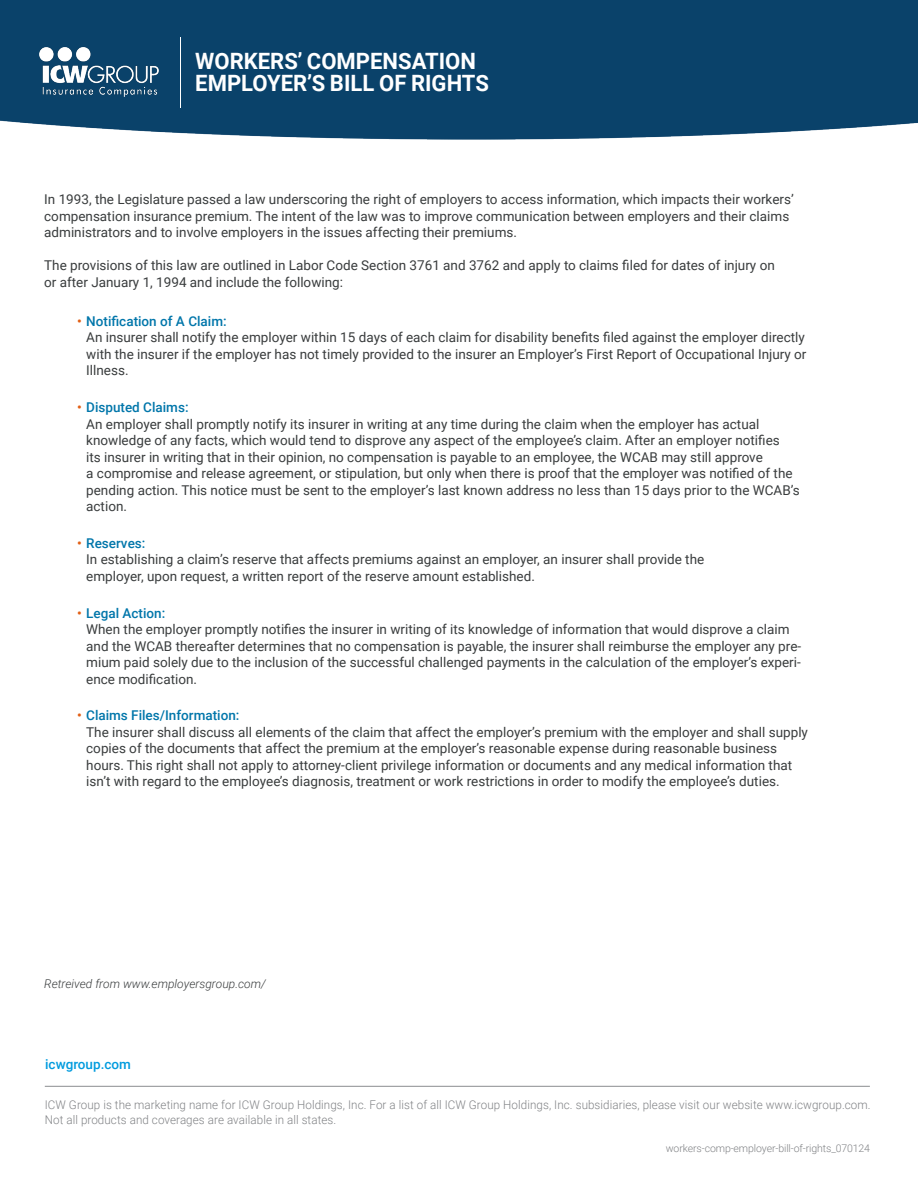
<style>
.page{position:relative;width:918px;height:1188px;background:#fff}
.page>*{position:absolute;margin:0;border:0;box-sizing:border-box;transform-origin:0 0}
.t1{font:700 22.5px/22.5px "Roboto";color:#fff}
.Bullet{font:13.5px/16.5px "Roboto";color:#393c3d}
.t2{font:500 13.5px "Roboto";color:#009bde}
.t3{font:300 12px/14.4px "Roboto";letter-spacing:.005em;color:#808285}
.Bullet-2{font:italic 300 12px "Roboto";color:#393c3d}
.t4{font:300 10.5px "Roboto";letter-spacing:-.01em;color:#808285}
.s1{font-weight:500;color:#e25f14}
.s2{font-weight:500;color:#0076aa}
</style>
<div class="page">
<img style="left:0;top:0;width:918px;height:1087px">
<hr style="left:180px;top:37px;width:1px;height:70px;background:#fff">
<img style="left:37px;top:44px;width:124px;height:55px">
<hr style="left:45px;top:1086px;width:825px;height:1px;background:#8a8c8f">
<h1 class="t1" style="left:195px;top:49px;width:295px">WORKERS’ COMPENSATION<br>EMPLOYER’S BILL OF RIGHTS</h1>
<p class="Bullet" style="left:44px;top:191px;width:751px">In 1993, the Legislature passed a law underscoring the right of employers to access information, which impacts their workers’ compensation insurance premium. The intent of the law was to improve communication between employers and their claims administrators and to involve employers in the issues affecting their premiums.</p>
<p class="Bullet" style="left:44px;top:257px;width:732px">The provisions of this law are outlined in Labor Code Section 3761 and 3762 and apply to claims filed for dates of injury on or after January 1, 1994 and include the following:</p>
<p class="Bullet" style="left:86px;top:312px;width:722px;text-indent:-9px"><span class="s1">•</span> <span class="s2">Notification of A Claim:<br></span>An insurer shall notify the employer within 15 days of each claim for disability benefits filed against the employer directly with the insurer if the employer has not timely provided to the insurer an Employer’s First Report of Occupational Injury or Illness.</p>
<p class="Bullet" style="left:86px;top:398px;width:715px;text-indent:-9px"><span class="s1">•</span> <span class="s2">Disputed Claims:<br></span>An employer shall promptly notify its insurer in writing at any time during the claim when the employer has actual knowledge of any facts, which would tend to disprove any aspect of the employee’s claim. After an employer notifies<br>its insurer in writing that in their opinion, no compensation is payable to an employee, the WCAB may still approve<br>a compromise and release agreement, or stipulation, but only when there is proof that the employer was notified of the pending action. This notice must be sent to the employer’s last known address no less than 15 days prior to the WCAB’s action.</p>
<p class="Bullet" style="left:86px;top:534px;width:620px;text-indent:-9px"><span class="s1">•</span> <span class="s2">Reserves:<br></span>In establishing a claim’s reserve that affects premiums against an employer, an insurer shall provide the employer, upon request, a written report of the reserve amount established.</p>
<p class="Bullet" style="left:86px;top:604px;width:716px;text-indent:-9px"><span class="s1">•</span> <span class="s2">Legal Action:<br></span>When the employer promptly notifies the insurer in writing of its knowledge of information that would disprove a claim and the WCAB thereafter determines that no compensation is payable, the insurer shall reimburse the employer any pre&shy;mium paid solely due to the inclusion of the successful challenged payments in the calculation of the employer’s experi&shy;ence modification.</p>
<p class="Bullet" style="left:86px;top:707px;width:723px;text-indent:-9px"><span class="s1">•</span> <span class="s2">Claims Files/Information:<br></span>The insurer shall discuss all elements of the claim that affect the employer’s premium with the employer and shall supply copies of the documents that affect the premium at the employer’s reasonable expense during reasonable business hours. This right shall not apply to attorney-client privilege information or documents and any medical information that isn’t with regard to the employee’s diagnosis, treatment or work restrictions in order to modify the employee’s duties.</p>
<p class="Bullet-2" style="left:44px;top:975px;width:223px">Retreived from www.employersgroup.com/</p>
<p class="t2" style="left:45px;top:1055px;width:87px">icwgroup.com</p>
<p class="t3" style="left:45px;top:1098px;width:827px">ICW Group is the marketing name for ICW Group Holdings, Inc. For a list of all ICW Group Holdings, Inc. subsidiaries, please visit our website www.icwgroup.com.<br>Not all products and coverages are available in all states.</p>
<p class="t4" style="left:666px;top:1141px;width:206px">workers-comp-employer-bill-of-rights_070124</p>
</div>
